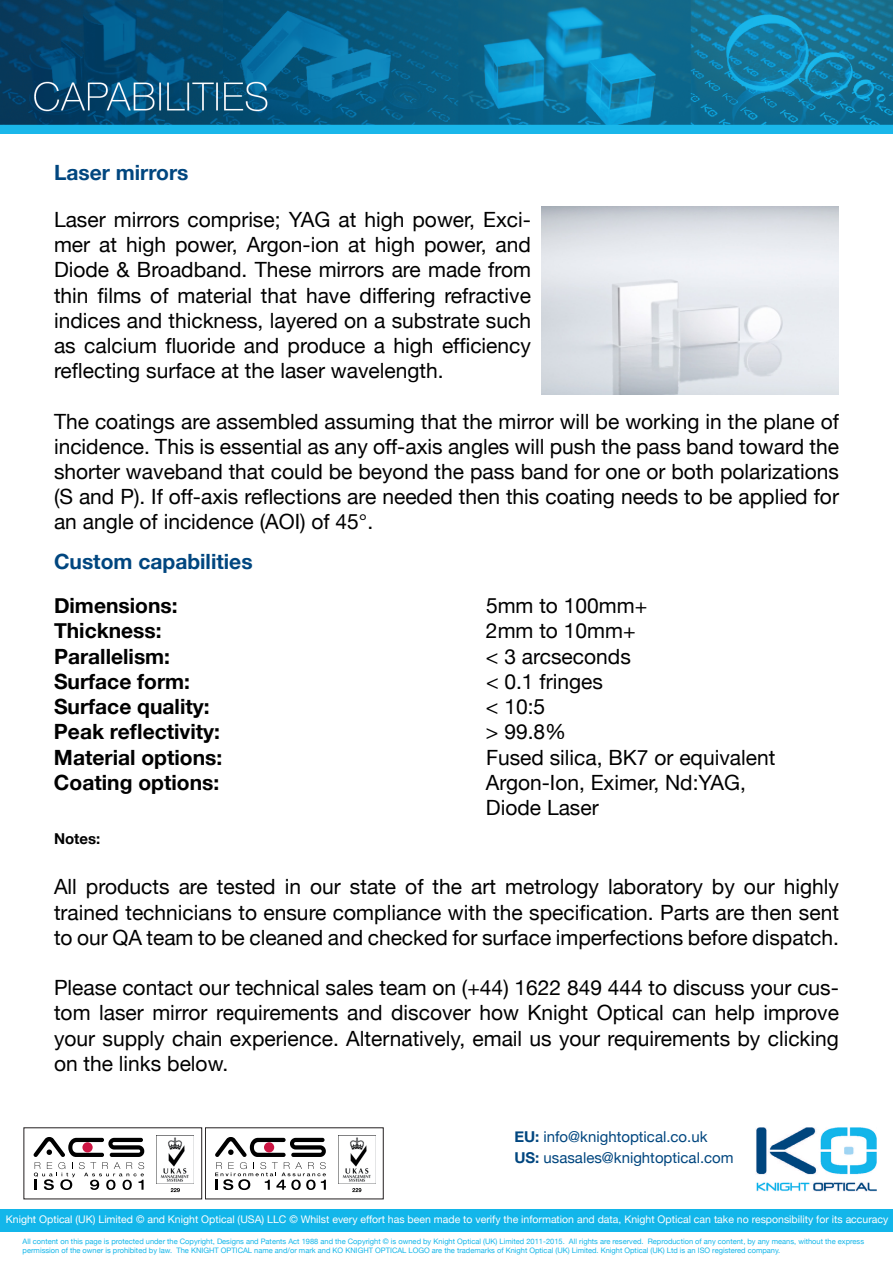
<style>
.page{position:relative;width:893px;height:1263px;background:#fff}
.page>*{position:absolute;margin:0;border:0;box-sizing:border-box;transform-origin:0 0}
.t1{font:21px/25.2px "Helvetica Neue";color:#000;text-align:justify}
.t2{font:700 21px "Helvetica Neue";color:#000}
.t3{font:700 21px "Helvetica Neue";color:#00467f}
.t4{font:15px/21px "Helvetica Neue";color:#00467f}
.t5{font:700 15px "Helvetica Neue";color:#000}
.t6{font:10.5px "Helvetica Neue";color:#fff}
.t7{font:7.5px/9px "Helvetica Neue";color:#13b6ea}
.s1{font-weight:700}
</style>
<div class="page">
<img style="left:1px;top:0;width:892px;height:133px">
<img style="left:756px;top:1127px;width:120px;height:64px">
<div style="left:1px;top:1209px;width:892px;height:22px;background:#13b6ea"></div>
<svg style="left:34px;top:1137px;width:110px;height:53px"></svg>
<img style="left:157px;top:1135px;width:37px;height:48px">
<svg style="left:171px;top:1188px;width:9px;height:4px"></svg>
<img style="left:338px;top:1135px;width:37px;height:48px">
<svg style="left:352px;top:1188px;width:9px;height:4px"></svg>
<svg style="left:215px;top:1137px;width:111px;height:53px"></svg>
<img style="left:542px;top:206px;width:297px;height:189px">
<p class="t3" style="left:54px;top:160px;width:136px">Laser mirrors</p>
<p class="t1" style="left:54px;top:207px;width:479px">Laser mirrors comprise; YAG at high power, Exci&shy;mer at high power, Argon-ion at high power, and Diode &amp; Broadband. These mirrors are made from thin films of material that have differing refractive indices and thickness, layered on a substrate such as calcium fluoride and produce a high efficiency reflecting surface at the laser wavelength.</p>
<p class="t1" style="left:54px;top:408px;width:786px">The coatings are assembled assuming that the mirror will be working in the plane of incidence. This is essential as any off-axis angles will push the pass band toward the shorter waveband that could be beyond the pass band for one or both polarizations (S and P). If off-axis reflections are needed then this coating needs to be applied for an angle of incidence (AOI) of 45°.</p>
<p class="t3" style="left:54px;top:548px;width:200px">Custom capabilities</p>
<p class="t2" style="left:54px;top:593px;width:125px">Dimensions:</p>
<p class="t1" style="left:486px;top:593px;width:163px">5mm to 100mm+</p>
<p class="t2" style="left:54px;top:618px;width:109px">Thickness:</p>
<p class="t1" style="left:486px;top:618px;width:151px">2mm to 10mm+</p>
<p class="t2" style="left:54px;top:643px;width:118px">Parallelism:</p>
<p class="t1" style="left:486px;top:643px;width:146px">&lt; 3 arcseconds</p>
<p class="t2" style="left:54px;top:668px;width:138px">Surface form:</p>
<p class="t1" style="left:486px;top:668px;width:118px">&lt; 0.1 fringes</p>
<p class="t2" style="left:54px;top:694px;width:157px">Surface quality:</p>
<p class="t1" style="left:486px;top:694px;width:61px">&lt; 10:5</p>
<p class="t2" style="left:54px;top:719px;width:168px">Peak reflectivity:</p>
<p class="t1" style="left:486px;top:719px;width:82px">&gt; 99.8%</p>
<p class="t2" style="left:54px;top:744px;width:170px">Material options:</p>
<p class="t1" style="left:486px;top:744px;width:291px">Fused silica, BK7 or equivalent</p>
<p class="t2" style="left:54px;top:769px;width:167px">Coating options:</p>
<p class="t1" style="left:486px;top:769px;width:262px">Argon-Ion, Eximer, Nd:YAG,<br>Diode Laser</p>
<p class="t5" style="left:54px;top:829px;width:48px">Notes:</p>
<p class="t1" style="left:54px;top:874px;width:786px">All products are tested in our state of the art metrology laboratory by our highly trained technicians to ensure compliance with the specification. Parts are then sent to our QA team to be cleaned and checked for surface imperfections before dispatch.</p>
<p class="t1" style="left:54px;top:975px;width:786px">Please contact our technical sales team on (+44) 1622 849 444 to discuss your cus&shy;tom laser mirror requirements and discover how Knight Optical can help improve your supply chain experience. Alternatively, email us your requirements by clicking on the links below.</p>
<p class="t4" style="left:514px;top:1126px;width:221px"><span class="s1">EU:</span> info@knightoptical.co.uk<br><span class="s1">US:</span> usasales@knightoptical.com</p>
<p class="t6" style="left:6px;top:1213px;width:884px">Knight Optical (UK) Limited © and Knight Optical (USA) LLC © Whilst every effort has been made to verify the information and data, Knight Optical can take no responsibility for its accuracy</p>
<p class="t7" style="left:23px;top:1237px;width:843px">All content on this page is protected under the Copyright, Designs and Patents Act 1988 and the Copyright © is owned by Knight Optical (UK) Limited 2011-2015. All rights are reserved. Reproduction of any content, by any means, without the express permission of the owner is prohibited by law. The KNIGHT OPTICAL name and/or mark and KO KNIGHT OPTICAL LOGO are the trademarks of Knight Optical (UK) Limited. Knight Optical (UK) Ltd is an ISO registered company.</p>
</div>
